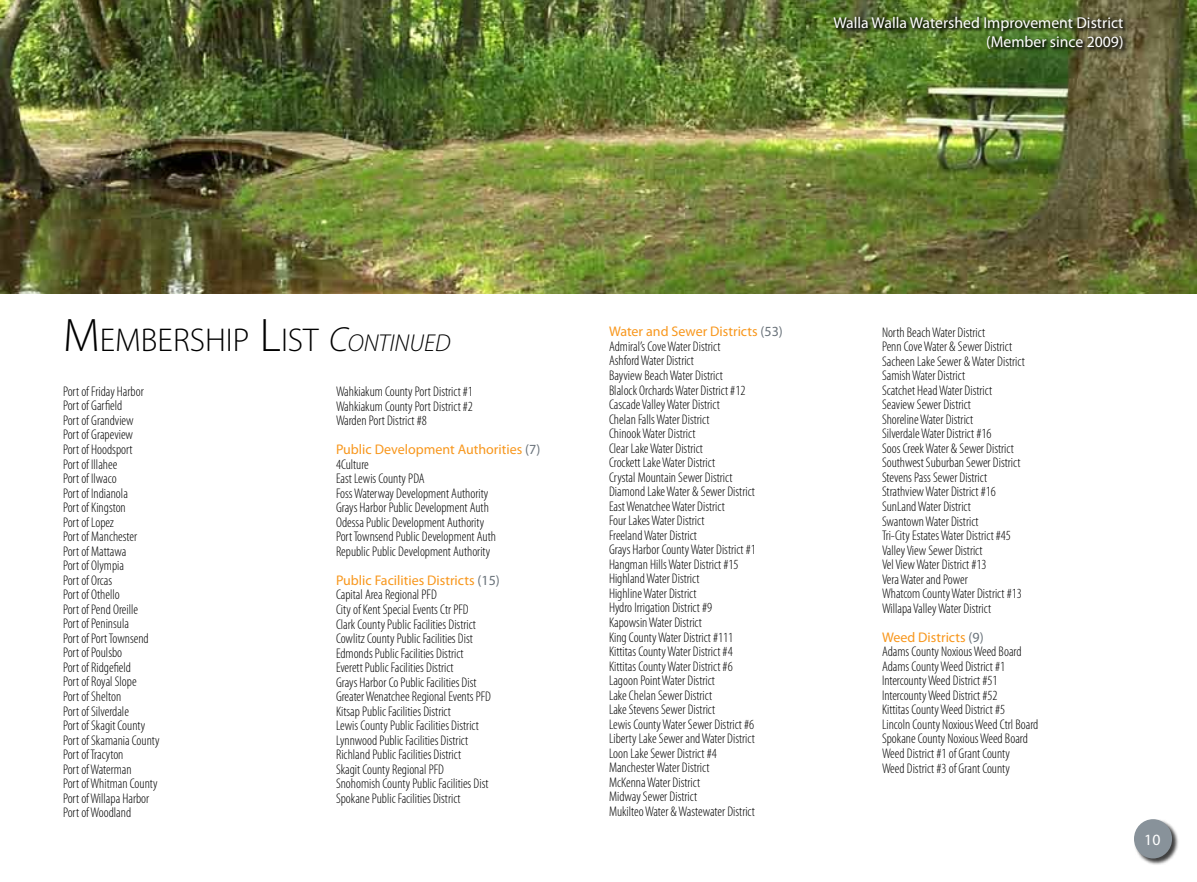
<style>
.page{position:relative;width:1197px;height:882px;background:#fff}
.page>*{position:absolute;margin:0;border:0;box-sizing:border-box;transform-origin:0 0}
.t1{font:300 33.07px "Myriad Pro";color:#000}
.t2{font:15.75px/18.9px "Myriad Pro";color:#fff;text-align:right}
.t3{font:300 condensed 14px/14.5px "Myriad Pro";color:#000}
.s1{font-size:47.25px}
.s2{font-style:italic;font-size:35px}
.s3{font-style:italic;font-size:24.5px}
.s4{font-weight:400;font-stretch:normal;color:#f8971d}
.s5{font-weight:400;font-stretch:normal;color:#6a737b}
</style>
<div class="page">
<img style="left:0;top:0;width:1197px;height:294px">
<div style="left:1134px;top:819px;width:45px;height:47px;background:#000;opacity:.75"></div>
<div style="left:1134px;top:819px;width:38px;height:39px;background:#88929a;border-radius:50%"></div>
<div style="left:832px;top:15px;width:296px;height:39px;background:#000;opacity:.75"></div>
<p class="t2" style="left:833px;top:13px;width:292px">Walla Walla Watershed Improvement District (Member since 2009)</p>
<h1 class="t1" style="left:63px;top:322px;width:389px"><span class="s1">M</span>EMBERSHIP <span class="s1">L</span>IST <span class="s2">C</span><span class="s3">ONTINUED</span></h1>
<p class="t3" style="left:63px;top:384px;width:98px">Port of Friday Harbor<br>Port of Garfield<br>Port of Grandview<br>Port of Grapeview<br>Port of Hoodsport<br>Port of Illahee<br>Port of Ilwaco<br>Port of Indianola<br>Port of Kingston<br>Port of Lopez<br>Port of Manchester<br>Port of Mattawa<br>Port of Olympia<br>Port of Orcas<br>Port of Othello<br>Port of Pend Oreille<br>Port of Peninsula<br>Port of Port Townsend<br>Port of Poulsbo<br>Port of Ridgefield<br>Port of Royal Slope<br>Port of Shelton<br>Port of Silverdale<br>Port of Skagit County<br>Port of Skamania County<br>Port of Tracyton<br>Port of Waterman<br>Port of Whitman County<br>Port of Willapa Harbor<br>Port of Woodland</p>
<p class="t3" style="left:336px;top:384px;width:139px;text-align:justify">Wahkiakum County Port District #1<br>Wahkiakum County Port District #2<br>Warden Port District #8</p>
<p class="t3" style="left:336px;top:442px;width:206px"><span class="s4">Public Development Authorities</span> <span class="s5">(7)<br></span>4Culture<br>East Lewis County PDA<br>Foss Waterway Development Authority<br>Grays Harbor Public Development Auth<br>Odessa Public Development Authority<br>Port Townsend Public Development Auth<br>Republic Public Development Authority</p>
<p class="t3" style="left:336px;top:573px;width:165px"><span class="s4">Public Facilities Districts</span> <span class="s5">(15)<br></span>Capital Area Regional PFD<br>City of Kent Special Events Ctr PFD<br>Clark County Public Facilities District Cowlitz County Public Facilities Dist Edmonds Public Facilities District<br>Everett Public Facilities District<br>Grays Harbor Co Public Facilities Dist Greater Wenatchee Regional Events PFD Kitsap Public Facilities District<br>Lewis County Public Facilities District Lynnwood Public Facilities District Richland Public Facilities District<br>Skagit County Regional PFD<br>Snohomish County Public Facilities Dist Spokane Public Facilities District</p>
<p class="t3" style="left:609px;top:324px;width:175px"><span class="s4">Water and Sewer Districts</span> <span class="s5">(53)<br></span>Admiral’s Cove Water District<br>Ashford Water District<br>Bayview Beach Water District<br>Blalock Orchards Water District #12<br>Cascade Valley Water District<br>Chelan Falls Water District<br>Chinook Water District<br>Clear Lake Water District<br>Crockett Lake Water District<br>Crystal Mountain Sewer District<br>Diamond Lake Water &amp; Sewer District<br>East Wenatchee Water District<br>Four Lakes Water District<br>Freeland Water District<br>Grays Harbor County Water District #1<br>Hangman Hills Water District #15<br>Highland Water District<br>Highline Water District<br>Hydro Irrigation District #9<br>Kapowsin Water District<br>King County Water District #111<br>Kittitas County Water District #4<br>Kittitas County Water District #6<br>Lagoon Point Water District<br>Lake Chelan Sewer District<br>Lake Stevens Sewer District<br>Lewis County Water Sewer District #6<br>Liberty Lake Sewer and Water District<br>Loon Lake Sewer District #4<br>Manchester Water District<br>McKenna Water District<br>Midway Sewer District<br>Mukilteo Water &amp; Wastewater District</p>
<p class="t3" style="left:882px;top:325px;width:144px">North Beach Water District<br>Penn Cove Water &amp; Sewer District<br>Sacheen Lake Sewer &amp; Water District<br>Samish Water District<br>Scatchet Head Water District<br>Seaview Sewer District<br>Shoreline Water District<br>Silverdale Water District #16<br>Soos Creek Water &amp; Sewer District<br>Southwest Suburban Sewer District<br>Stevens Pass Sewer District<br>Strathview Water District #16<br>SunLand Water District<br>Swantown Water District<br>Tri-City Estates Water District #45<br>Valley View Sewer District<br>Vel View Water District #13<br>Vera Water and Power<br>Whatcom County Water District #13<br>Willapa Valley Water District</p>
<p class="t3" style="left:882px;top:630px;width:158px"><span class="s4">Weed Districts</span> <span class="s5">(9)<br></span>Adams County Noxious Weed Board<br>Adams County Weed District #1<br>Intercounty Weed District #51<br>Intercounty Weed District #52<br>Kittitas County Weed District #5<br>Lincoln County Noxious Weed Ctrl Board<br>Spokane County Noxious Weed Board<br>Weed District #1 of Grant County<br>Weed District #3 of Grant County</p>
<p class="t2" style="left:1144px;top:830px;width:18px">10</p>
</div>
